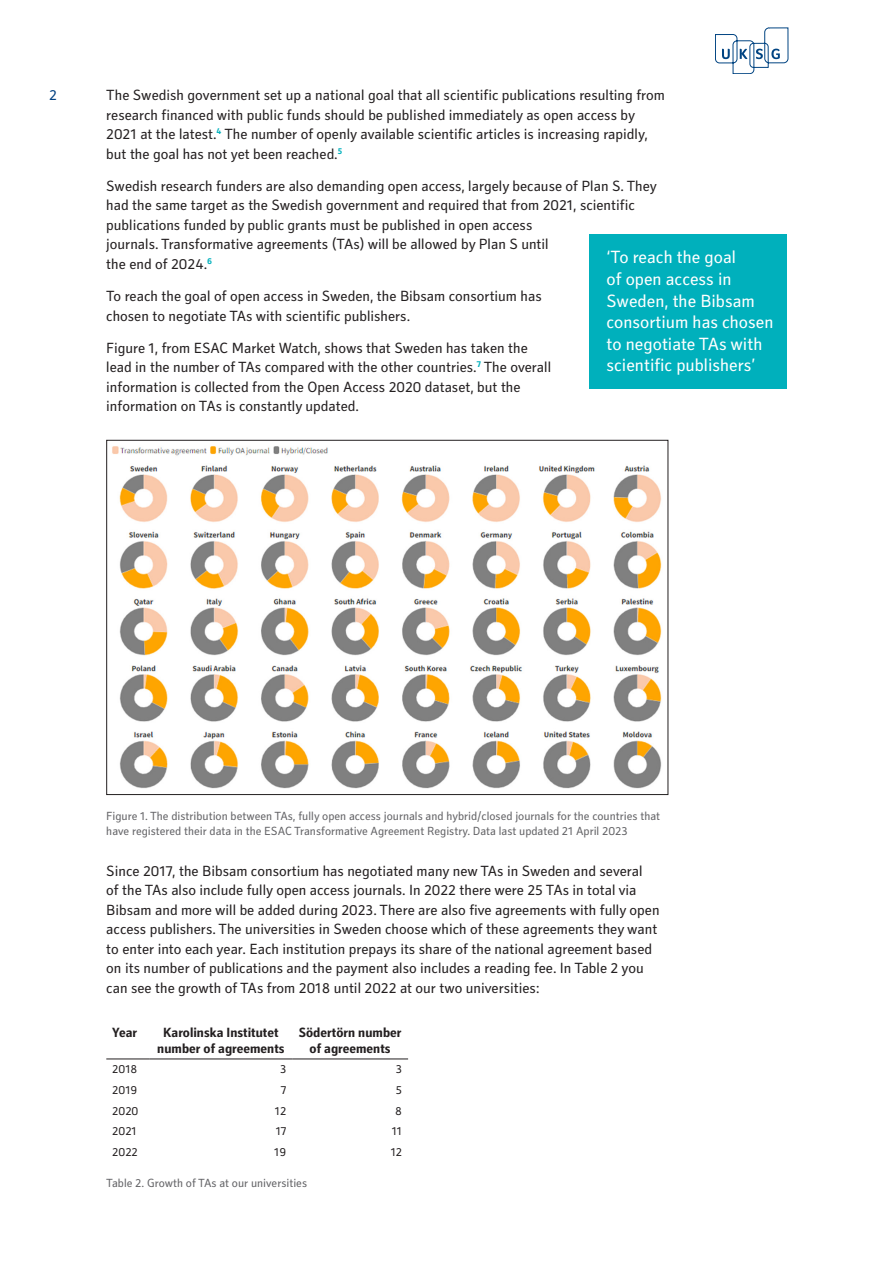
<style>
.page{position:relative;width:893px;height:1263px;background:#fff}
.page>*{position:absolute;margin:0;border:0;box-sizing:border-box;transform-origin:0 0}
.Stand_out_quote{font:18px/21.6px "Secca Std";color:#fff}
.Body{font:15px/19.5px "Secca Std";color:#231f20}
.Body-2{font:15px "Secca Std";color:#014081}
.t1{font:700 13.5px/16.2px "Secca Std";color:#231f20;text-align:center}
.t2{font:12px/14.4px "Secca Std";color:#636366}
.t3{font:12px "Secca Std";color:#231f20}
</style>
<div class="page">
<svg style="left:715px;top:28px;width:73px;height:46px"></svg>
<img style="left:112px;top:446px;width:550px;height:343px">
<hr style="left:106px;top:1058px;width:44px;height:1px;background:#231f20">
<hr style="left:150px;top:1058px;width:142px;height:1px;background:#231f20">
<hr style="left:292px;top:1058px;width:116px;height:1px;background:#231f20">
<div style="left:590px;top:234px;width:197px;height:154px;background:#00b0bc"></div>
<p class="Body-2" style="left:49px;top:87px;width:9px">2</p>
<p class="Body" style="left:106px;top:86px;width:560px">The Swedish government set up a national goal that all scientific publications resulting from research financed with public funds should be published immediately as open access by 2021 at the latest.<sup>4</sup> The number of openly available scientific articles is increasing rapidly, but the goal has not yet been reached.<sup>5</sup></p>
<p class="Body" style="left:106px;top:177px;width:552px">Swedish research funders are also demanding open access, largely because of Plan S. They had the same target as the Swedish government and required that from 2021, scientific publications funded by public grants must be published in open access<br>journals. Transformative agreements (TAs) will be allowed by Plan S until<br>the end of 2024.<sup>6</sup></p>
<p class="Body" style="left:106px;top:287px;width:437px">To reach the goal of open access in Sweden, the Bibsam consortium has chosen to negotiate TAs with scientific publishers.</p>
<p class="Body" style="left:106px;top:339px;width:446px">Figure 1, from ESAC Market Watch, shows that Sweden has taken the lead in the number of TAs compared with the other countries.<sup>7</sup> The overall information is collected from the Open Access 2020 dataset, but the information on TAs is constantly updated.</p>
<p class="Stand_out_quote" style="left:607px;top:247px;width:168px">‘To reach the goal<br>of open access in<br>Sweden, the Bibsam consortium has chosen to negotiate TAs with scientific publishers’</p>
<p class="t2" style="left:106px;top:810px;width:555px">Figure 1. The distribution between TAs, fully open access journals and hybrid/closed journals for the countries that have registered their data in the ESAC Transformative Agreement Registry. Data last updated 21 April 2023</p>
<p class="Body" style="left:106px;top:861px;width:555px">Since 2017, the Bibsam consortium has negotiated many new TAs in Sweden and several<br>of the TAs also include fully open access journals. In 2022 there were 25 TAs in total via Bibsam and more will be added during 2023. There are also five agreements with fully open access publishers. The universities in Sweden choose which of these agreements they want to enter into each year. Each institution prepays its share of the national agreement based on its number of publications and the payment also includes a reading fee. In Table 2 you can see the growth of TAs from 2018 until 2022 at our two universities:</p>
<p class="t1" style="left:112px;top:1024px;width:26px">Year</p>
<p class="t1" style="left:157px;top:1024px;width:129px">Karolinska Institutet number of agreements</p>
<p class="t1" style="left:299px;top:1024px;width:104px">Södertörn number of agreements</p>
<p class="t3" style="left:112px;top:1063px;width:27px">2018</p>
<p class="t3" style="left:280px;top:1063px;width:8px">3</p>
<p class="t3" style="left:396px;top:1063px;width:8px">3</p>
<p class="t3" style="left:112px;top:1083px;width:27px">2019</p>
<p class="t3" style="left:281px;top:1083px;width:7px">7</p>
<p class="t3" style="left:396px;top:1083px;width:8px">5</p>
<p class="t3" style="left:112px;top:1104px;width:28px">2020</p>
<p class="t3" style="left:275px;top:1104px;width:13px">12</p>
<p class="t3" style="left:395px;top:1104px;width:8px">8</p>
<p class="t3" style="left:112px;top:1124px;width:26px">2021</p>
<p class="t3" style="left:276px;top:1124px;width:12px">17</p>
<p class="t3" style="left:392px;top:1124px;width:12px">11</p>
<p class="t3" style="left:112px;top:1145px;width:27px">2022</p>
<p class="t3" style="left:274px;top:1145px;width:14px">19</p>
<p class="t3" style="left:391px;top:1145px;width:13px">12</p>
<p class="t2" style="left:106px;top:1176px;width:202px">Table 2. Growth of TAs at our universities</p>
</div>
